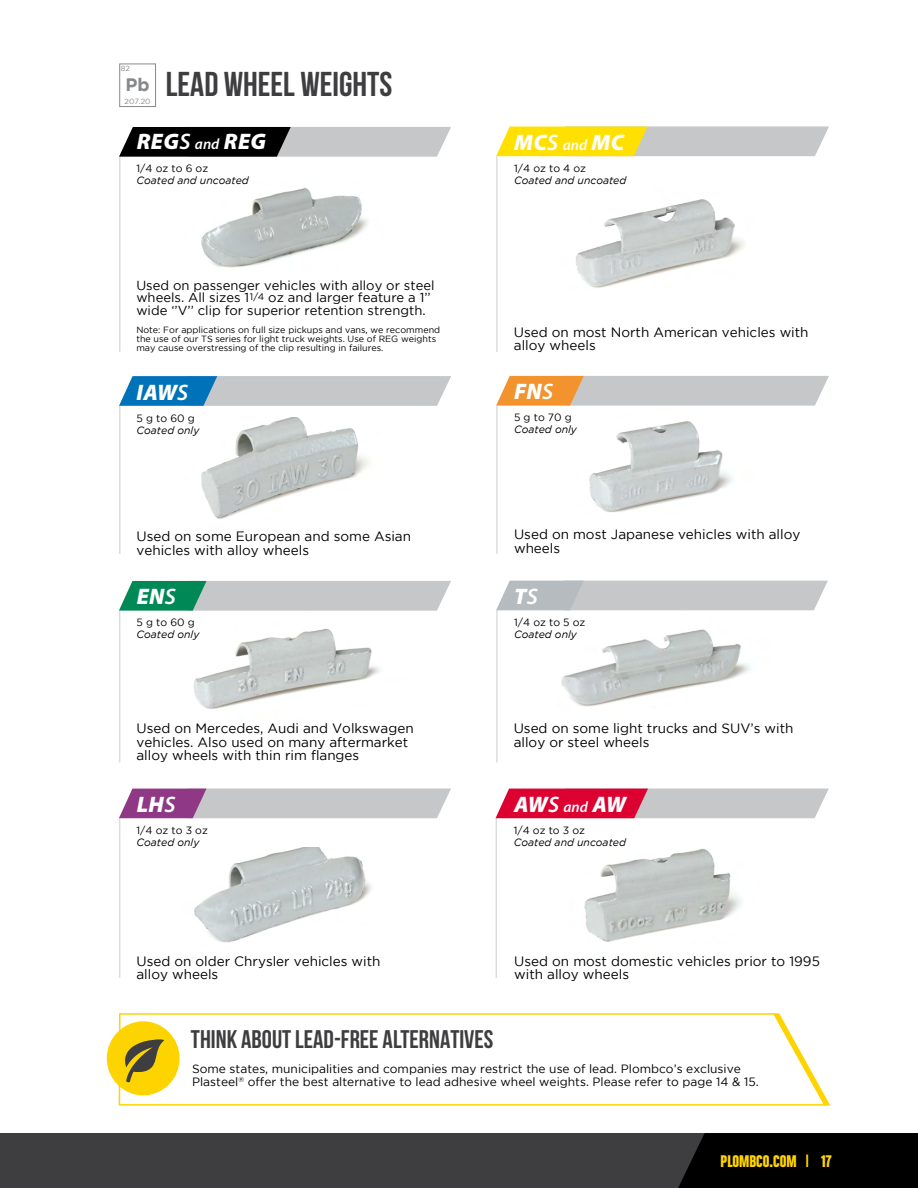
<style>
.page{position:relative;width:918px;height:1188px;background:#fff}
.page>*{position:absolute;margin:0;border:0;box-sizing:border-box;transform-origin:0 0}
.t1{font:700 34.5px "Bebas Neue";color:#3e3d40}
.t2{font:700 25.5px "Bebas Neue";color:#3e3d40}
.t3{font:italic 900 22.5px "Myriad Pro";letter-spacing:.02em;color:#fff}
.t4{font:18px "Chalet Comprime Hong Kong Sixty";color:#fed400}
.t5{font:700 18px "Gotham";color:#87888a}
.t6{font:13.5px/13.5px "Gotham";color:#000}
.t7{font:13.05px/12px "Gotham";color:#000}
.t8{font:12px/13.5px "Gotham";color:#000}
.t9{font:italic 10.5px "Gotham";color:#000}
.t10{font:10.5px "Gotham";color:#000}
.t11{font:9px/9px "Gotham";color:#000}
.t12{font:7.5px "Gotham";color:#87888a}
.s1{font-weight:600}
.s2{font-weight:600;font-size:15px}
</style>
<div class="page">
<svg style="left:118px;top:1013px;width:655px;height:93px"></svg>
<svg style="left:773px;top:1013px;width:57px;height:93px"></svg>
<div style="left:107px;top:1021px;width:73px;height:74px;background:#fed400;border-radius:50%"></div>
<svg style="left:125px;top:1039px;width:39px;height:43px"></svg>
<div style="left:0;top:1133px;width:918px;height:55px;background:#3e3d40"></div>
<div style="left:678px;top:1133px;width:240px;height:55px;background:#000"></div>
<img style="left:201px;top:188px;width:167px;height:80px">
<hr style="left:119px;top:157px;width:2px;height:195px;background:#3e3d40">
<svg style="left:119px;top:127px;width:332px;height:30px;background:#6b6c6c"></svg>
<img style="left:201px;top:417px;width:168px;height:102px">
<hr style="left:119px;top:406px;width:2px;height:148px;background:#3e3d40">
<svg style="left:119px;top:376px;width:332px;height:30px;background:#96b4c7"></svg>
<img style="left:584px;top:849px;width:157px;height:93px">
<hr style="left:496px;top:818px;width:1px;height:160px;background:#3e3d40">
<svg style="left:496px;top:789px;width:333px;height:29px;background:#d1768b"></svg>
<img style="left:589px;top:421px;width:143px;height:92px">
<hr style="left:496px;top:406px;width:2px;height:148px;background:#3e3d40">
<svg style="left:496px;top:376px;width:333px;height:30px;background:#d2bea9"></svg>
<img style="left:561px;top:629px;width:190px;height:78px">
<hr style="left:496px;top:610px;width:2px;height:152px;background:#3e3d40">
<svg style="left:496px;top:581px;width:332px;height:29px;background:#c4c6c8"></svg>
<img style="left:193px;top:628px;width:187px;height:81px">
<hr style="left:119px;top:610px;width:1px;height:152px;background:#3e3d40">
<svg style="left:119px;top:581px;width:332px;height:30px;background:#9dbcb2"></svg>
<div style="left:120px;top:64px;width:36px;height:43px;background:#fff;border:1px solid #87888a"></div>
<hr style="left:496px;top:156px;width:2px;height:196px;background:#3e3d40">
<svg style="left:496px;top:126px;width:333px;height:30px;background:#e0d479"></svg>
<img style="left:575px;top:199px;width:170px;height:89px">
<img style="left:194px;top:847px;width:178px;height:96px">
<hr style="left:119px;top:818px;width:1px;height:160px;background:#3e3d40">
<svg style="left:119px;top:789px;width:332px;height:29px;background:#bca9bb"></svg>
<p class="t12" style="left:121px;top:64px;width:11px">82</p>
<p class="t12" style="left:125px;top:97px;width:28px">207.20</p>
<h3 class="t5" style="left:126px;top:74px;width:26px">Pb</h3>
<h1 class="t1" style="left:166px;top:65px;width:228px">LEAD WHEEL WEIGHTS</h1>
<h3 class="t3" style="left:137px;top:129px;width:131px">REG<span class="s1">S</span> <span class="s2">and</span> REG</h3>
<h3 class="t3" style="left:514px;top:130px;width:111px">MC<span class="s1">S</span> <span class="s2">and</span> MC</h3>
<p class="t10" style="left:136px;top:163px;width:73px">1/4 oz to 6 oz</p>
<p class="t9" style="left:136px;top:175px;width:114px">Coated and uncoated</p>
<p class="t10" style="left:514px;top:162px;width:74px">1/4 oz to 4 oz</p>
<p class="t9" style="left:514px;top:174px;width:114px">Coated and uncoated</p>
<p class="t7" style="left:136px;top:279px;width:300px">Used on passenger vehicles with alloy or steel wheels. All sizes 1<sup>1/4</sup> oz and larger feature a 1’’</p>
<p class="t7" style="left:136px;top:305px;width:291px">wide ‘’V’’ clip for superior retention strength.</p>
<p class="t11" style="left:136px;top:325px;width:305px">Note: For applications on full size pickups and vans, we recommend the use of our TS series for light truck weights. Use of REG weights may cause overstressing of the clip resulting in failures.</p>
<p class="t6" style="left:514px;top:325px;width:296px">Used on most North American vehicles with alloy wheels</p>
<h3 class="t3" style="left:137px;top:379px;width:53px">IAW<span class="s1">S</span></h3>
<h3 class="t3" style="left:514px;top:379px;width:40px">FN<span class="s1">S</span></h3>
<p class="t10" style="left:137px;top:412px;width:60px">5 g to 60 g</p>
<p class="t9" style="left:137px;top:424px;width:64px">Coated only</p>
<p class="t10" style="left:514px;top:412px;width:59px">5 g to 70 g</p>
<p class="t9" style="left:514px;top:424px;width:64px">Coated only</p>
<p class="t6" style="left:137px;top:530px;width:276px">Used on some European and some Asian vehicles with alloy wheels</p>
<p class="t6" style="left:514px;top:527px;width:288px">Used on most Japanese vehicles with alloy wheels</p>
<h3 class="t3" style="left:137px;top:584px;width:41px">EN<span class="s1">S</span></h3>
<h3 class="t3" style="left:514px;top:584px;width:25px">T<span class="s1">S</span></h3>
<p class="t10" style="left:137px;top:617px;width:60px">5 g to 60 g</p>
<p class="t9" style="left:137px;top:629px;width:64px">Coated only</p>
<p class="t10" style="left:514px;top:617px;width:73px">1/4 oz to 5 oz</p>
<p class="t9" style="left:514px;top:629px;width:64px">Coated only</p>
<p class="t6" style="left:137px;top:721px;width:279px">Used on Mercedes, Audi and Volkswagen vehicles. Also used on many aftermarket alloy wheels with thin rim flanges</p>
<p class="t6" style="left:514px;top:721px;width:281px">Used on some light trucks and SUV’s with alloy or steel wheels</p>
<h3 class="t3" style="left:137px;top:792px;width:40px">LH<span class="s1">S</span></h3>
<h3 class="t3" style="left:514px;top:792px;width:113px">AW<span class="s1">S</span> <span class="s2">and</span> AW</h3>
<p class="t10" style="left:137px;top:825px;width:73px">1/4 oz to 3 oz</p>
<p class="t9" style="left:137px;top:837px;width:64px">Coated only</p>
<p class="t10" style="left:514px;top:825px;width:73px">1/4 oz to 3 oz</p>
<p class="t9" style="left:514px;top:837px;width:114px">Coated and uncoated</p>
<p class="t6" style="left:137px;top:954px;width:246px">Used on older Chrysler vehicles with alloy wheels</p>
<h2 class="t2" style="left:191px;top:1025px;width:304px">THINK ABOUT LEAD-FREE ALTERNATIVES</h2>
<p class="t6" style="left:514px;top:954px;width:307px">Used on most domestic vehicles prior to 1995 with alloy wheels</p>
<p class="t8" style="left:192px;top:1061px;width:568px">Some states, municipalities and companies may restrict the use of lead. Plombco’s exclusive<br>Plasteel<sup>®</sup> offer the best alternative to lead adhesive wheel weights. Please refer to page 14 &amp; 15.</p>
<h3 class="t4" style="left:721px;top:1150px;width:113px">PLOMBCO.COM | 17</h3>
</div>
